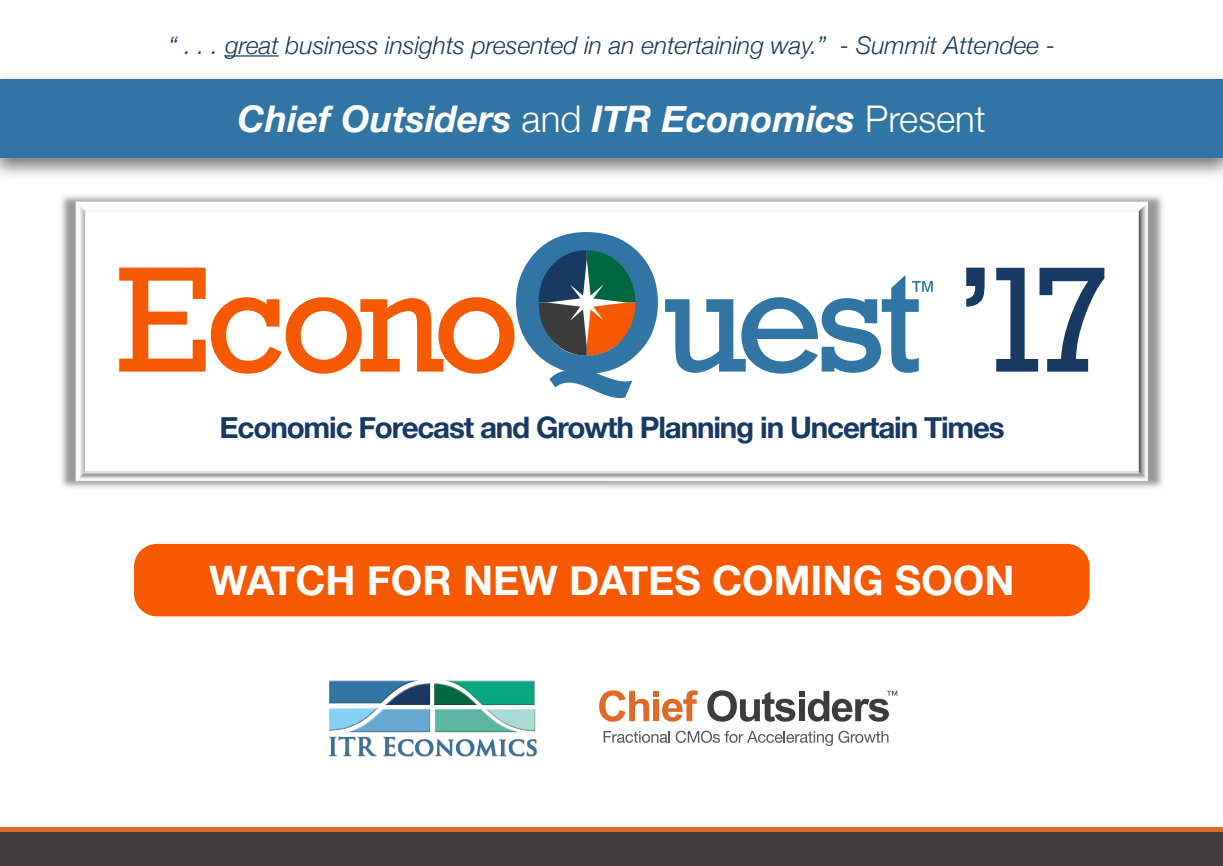
<style>
.page{position:relative;width:1223px;height:866px;background:#fff}
.page>*{position:absolute;margin:0;border:0;box-sizing:border-box;transform-origin:0 0}
.t1{font:700 40.6px "Helvetica Neue";color:#fff}
.t2{font:italic 700 36.8px "Helvetica Neue";color:#fff}
.t3{font:700 29.6px "Helvetica Neue";letter-spacing:-.04em;color:#183961}
.t4{font:italic 300 24.4px "Helvetica Neue";color:#183961}
.s1{font-weight:300;font-style:normal}
</style>
<div class="page">
<img style="left:61px;top:195px;width:1102px;height:293px">
<img style="left:0;top:76px;width:1223px;height:100px">
<div style="left:0;top:80px;width:1223px;height:78px;background:#3075a4"></div>
<hr style="left:225px;top:55px;width:54px;height:2px;background:#183961">
<div style="left:134px;top:543px;width:955px;height:73px;background:#f65900;border-radius:23px"></div>
<svg style="left:119px;top:267px;width:86px;height:104px"></svg>
<svg style="left:211px;top:232px;width:447px;height:166px"></svg>
<svg style="left:665px;top:275px;width:268px;height:98px"></svg>
<svg style="left:966px;top:267px;width:18px;height:39px"></svg>
<svg style="left:996px;top:268px;width:108px;height:103px"></svg>
<img style="left:328px;top:680px;width:210px;height:77px">
<svg style="left:599px;top:690px;width:99px;height:31px"></svg>
<div style="left:653px;top:699px;width:6px;height:22px;background:#df6926"></div>
<svg style="left:603px;top:731px;width:67px;height:11px"></svg>
<svg style="left:676px;top:730px;width:212px;height:15px"></svg>
<svg style="left:707px;top:690px;width:190px;height:31px"></svg>
<div style="left:0;top:830px;width:1223px;height:35px;background:#3e3c3d"></div>
<hr style="left:0;top:827px;width:1223px;height:3px;background:#dc6927">
<p class="t4" style="left:168px;top:25px;width:888px">“ . . . great business insights presented in an entertaining way.” - Summit Attendee -</p>
<h2 class="t2" style="left:238px;top:90px;width:749px">Chief Outsiders <span class="s1">and</span> ITR Economics <span class="s1">Present</span></h2>
<p class="t3" style="left:220px;top:404px;width:787px">Economic Forecast and Growth Planning in Uncertain Times</p>
<h1 class="t1" style="left:209px;top:548px;width:807px">WATCH FOR NEW DATES COMING SOON</h1>
</div>
